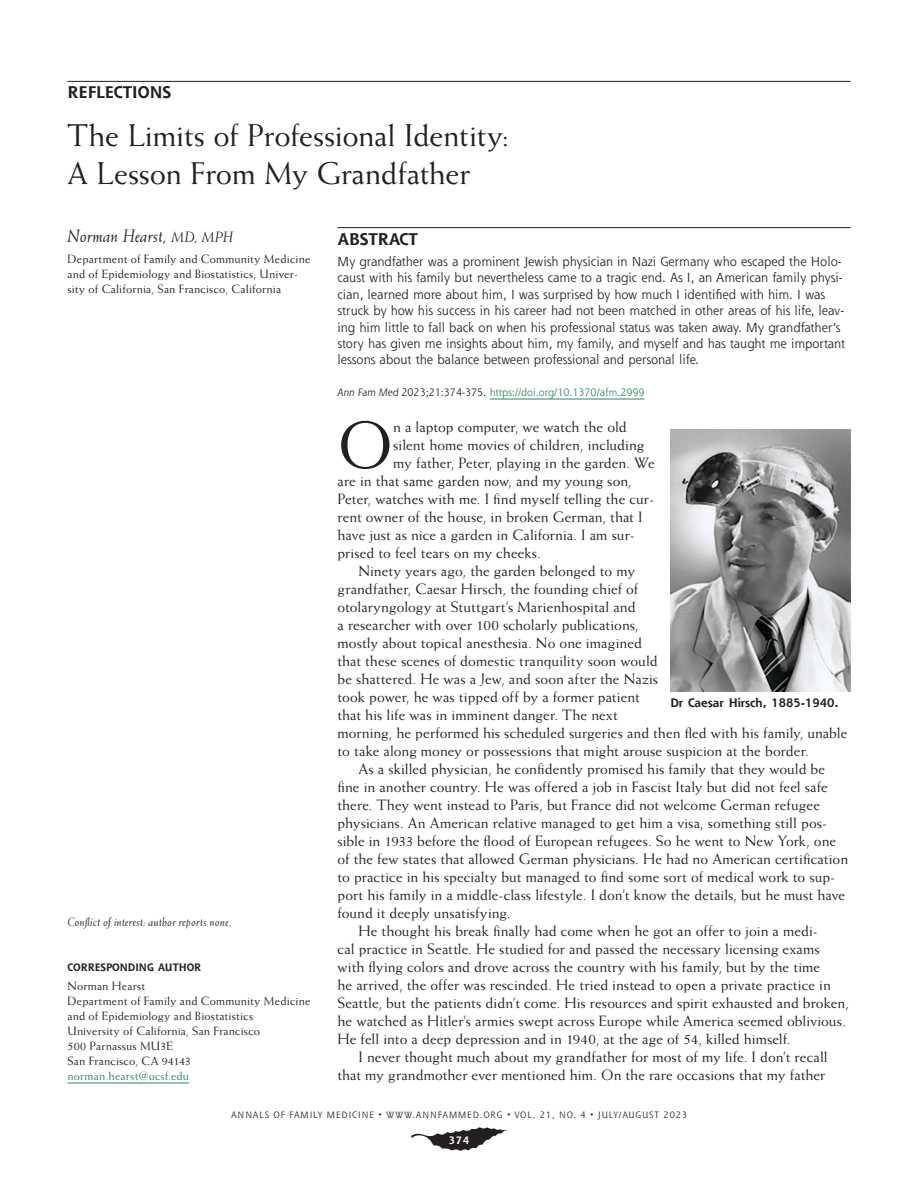
<style>
.page{position:relative;width:918px;height:1188px;background:#fff}
.page>*{position:absolute;margin:0;border:0;box-sizing:border-box;transform-origin:0 0}
.t1{font:66.9px "Weiss Std";color:#231f20}
.t2{font:31.5px/37.5px "Weiss Std";letter-spacing:-.01em;color:#231f20}
.t3{font:italic 18px "Weiss Std";color:#231f20}
.t4{font:700 16.5px "Shannon Std";color:#231f20}
.t5{font:15px "Weiss Std";letter-spacing:.005em;color:#231f20}
.t6{font:12.75px/16.5px "Shannon Std";color:#231f20}
.t7{font:12px/15px "Weiss Std";letter-spacing:.015em;color:#231f20}
.t8{font:italic 12px "Weiss Std";letter-spacing:.015em;color:#231f20}
.t9{font:700 12px "Shannon Std";color:#231f20}
.t10{font:12px "Weiss Std";letter-spacing:.015em;color:#32845d}
.t11{font:10.5px "Shannon Std";color:#32845d}
.t12{font:700 10.5px "Shannon Std";color:#231f20}
.t13{font:700 10.5px "Shannon Std";color:#fff}
.t14{font:9px "Shannon Std";letter-spacing:.1em;color:#231f20}
.s1{font-size:15px}
.s2{font-style:italic;color:#231f20}
.s3{color:#231f20}
</style>
<div class="page">
<hr style="left:68px;top:81px;width:782px;height:1px;background:#231f20">
<hr style="left:338px;top:227px;width:512px;height:1px;background:#231f20">
<hr style="left:490px;top:399px;width:155px;height:1px;background:#32845d">
<hr style="left:68px;top:1083px;width:121px;height:1px;background:#32845d">
<img style="left:670px;top:429px;width:180px;height:262px">
<svg style="left:411px;top:1127px;width:96px;height:24px"></svg>
<p class="t4" style="left:68px;top:82px;width:105px">REFLECTIONS</p>
<h2 class="t2" style="left:68px;top:116px;width:443px">The Limits of Professional Identity:<br>A Lesson From My Grandfather</h2>
<p class="t3" style="left:68px;top:225px;width:167px">Norman Hearst, <span class="s1">MD, MPH</span></p>
<p class="t7" style="left:68px;top:251px;width:244px">Department of Family and Community Medicine and of Epidemiology and Biostatistics, Univer&shy;sity of California, San Francisco, California</p>
<p class="t8" style="left:68px;top:914px;width:166px">Conflict of interest: author reports none.</p>
<p class="t12" style="left:68px;top:960px;width:135px">CORRESPONDING AUTHOR</p>
<p class="t7" style="left:68px;top:978px;width:244px">Norman Hearst<br>Department of Family and Community Medicine and of Epidemiology and Biostatistics<br>University of California, San Francisco<br>500 Parnassus MU3E<br>San Francisco, CA 94143</p>
<p class="t10" style="left:68px;top:1069px;width:123px">norman.hearst@ucsf.edu</p>
<p class="t4" style="left:338px;top:228px;width:82px">ABSTRACT</p>
<p class="t6" style="left:338px;top:252px;width:509px">My grandfather was a prominent Jewish physician in Nazi Germany who escaped the Holo&shy;caust with his family but nevertheless came to a tragic end. As I, an American family physi&shy;cian, learned more about him, I was surprised by how much I identified with him. I was struck by how his success in his career had not been matched in other areas of his life, leav&shy;ing him little to fall back on when his professional status was taken away. My grandfather’s story has given me insights about him, my family, and myself and has taught me important lessons about the balance between professional and personal life.</p>
<p class="t11" style="left:338px;top:386px;width:309px"><span class="s2">Ann Fam Med</span> <span class="s3">2023;21:374-375.</span> https://doi.org/10.1370/afm.2999</p>
<h1 class="t1" style="left:338px;top:406px;width:57px">O</h1>
<p class="t5" style="left:393px;top:418px;width:235px">n a laptop computer, we watch the old</p>
<p class="t5" style="left:393px;top:436px;width:253px">silent home movies of children, including</p>
<p class="t5" style="left:393px;top:454px;width:263px">my father, Peter, playing in the garden. We</p>
<p class="t5" style="left:337px;top:472px;width:296px">are in that same garden now, and my young son,</p>
<p class="t5" style="left:337px;top:490px;width:318px">Peter, watches with me. I find myself telling the cur-</p>
<p class="t5" style="left:337px;top:508px;width:307px">rent owner of the house, in broken German, that I</p>
<p class="t5" style="left:337px;top:526px;width:299px">have just as nice a garden in California. I am sur-</p>
<p class="t5" style="left:337px;top:544px;width:205px">prised to feel tears on my cheeks.</p>
<p class="t5" style="left:358px;top:562px;width:278px">Ninety years ago, the garden belonged to my</p>
<p class="t5" style="left:337px;top:580px;width:302px">grandfather, Caesar Hirsch, the founding chief of</p>
<p class="t5" style="left:337px;top:598px;width:300px">otolaryngology at Stuttgart’s Marienhospital and</p>
<p class="t5" style="left:337px;top:616px;width:303px">a researcher with over 100 scholarly publications,</p>
<p class="t5" style="left:337px;top:634px;width:306px">mostly about topical anesthesia. No one imagined</p>
<p class="t5" style="left:337px;top:652px;width:322px">that these scenes of domestic tranquility soon would</p>
<p class="t5" style="left:337px;top:670px;width:322px">be shattered. He was a Jew, and soon after the Nazis</p>
<p class="t5" style="left:337px;top:688px;width:304px">took power, he was tipped off by a former patient</p>
<p class="t5" style="left:337px;top:706px;width:282px">that his life was in imminent danger. The next</p>
<p class="t5" style="left:337px;top:724px;width:511px">morning, he performed his scheduled surgeries and then fled with his family, unable</p>
<p class="t5" style="left:337px;top:742px;width:473px">to take along money or possessions that might arouse suspicion at the border.</p>
<p class="t5" style="left:358px;top:760px;width:468px">As a skilled physician, he confidently promised his family that they would be</p>
<p class="t5" style="left:337px;top:778px;width:492px">fine in another country. He was offered a job in Fascist Italy but did not feel safe</p>
<p class="t5" style="left:337px;top:796px;width:484px">there. They went instead to Paris, but France did not welcome German refugee</p>
<p class="t5" style="left:337px;top:814px;width:491px">physicians. An American relative managed to get him a visa, something still pos-</p>
<p class="t5" style="left:337px;top:832px;width:500px">sible in 1933 before the flood of European refugees. So he went to New York, one</p>
<p class="t5" style="left:337px;top:850px;width:512px">of the few states that allowed German physicians. He had no American certification</p>
<p class="t5" style="left:337px;top:868px;width:499px">to practice in his specialty but managed to find some sort of medical work to sup-</p>
<p class="t5" style="left:337px;top:886px;width:509px">port his family in a middle-class lifestyle. I don’t know the details, but he must have</p>
<p class="t5" style="left:337px;top:904px;width:175px">found it deeply unsatisfying.</p>
<p class="t5" style="left:358px;top:922px;width:461px">He thought his break finally had come when he got an offer to join a medi-</p>
<p class="t5" style="left:337px;top:940px;width:484px">cal practice in Seattle. He studied for and passed the necessary licensing exams</p>
<p class="t5" style="left:337px;top:958px;width:484px">with flying colors and drove across the country with his family, but by the time</p>
<p class="t5" style="left:337px;top:976px;width:495px">he arrived, the offer was rescinded. He tried instead to open a private practice in</p>
<p class="t5" style="left:337px;top:994px;width:513px">Seattle, but the patients didn’t come. His resources and spirit exhausted and broken,</p>
<p class="t5" style="left:337px;top:1012px;width:510px">he watched as Hitler’s armies swept across Europe while America seemed oblivious.</p>
<p class="t5" style="left:337px;top:1030px;width:455px">He fell into a deep depression and in 1940, at the age of 54, killed himself.</p>
<p class="t5" style="left:358px;top:1048px;width:471px">I never thought much about my grandfather for most of my life. I don’t recall</p>
<p class="t5" style="left:337px;top:1066px;width:489px">that my grandmother ever mentioned him. On the rare occasions that my father</p>
<p class="t9" style="left:670px;top:695px;width:170px">Dr Caesar Hirsch, 1885-1940.</p>
<p class="t14" style="left:231px;top:1110px;width:457px">ANNALS OF FAMILY MEDICINE ✦ WWW.ANNFAMMED.ORG ✦ VOL. 21, NO. 4 ✦ JULY/AUGUST 2023</p>
<p class="t13" style="left:449px;top:1134px;width:22px">374</p>
</div>
